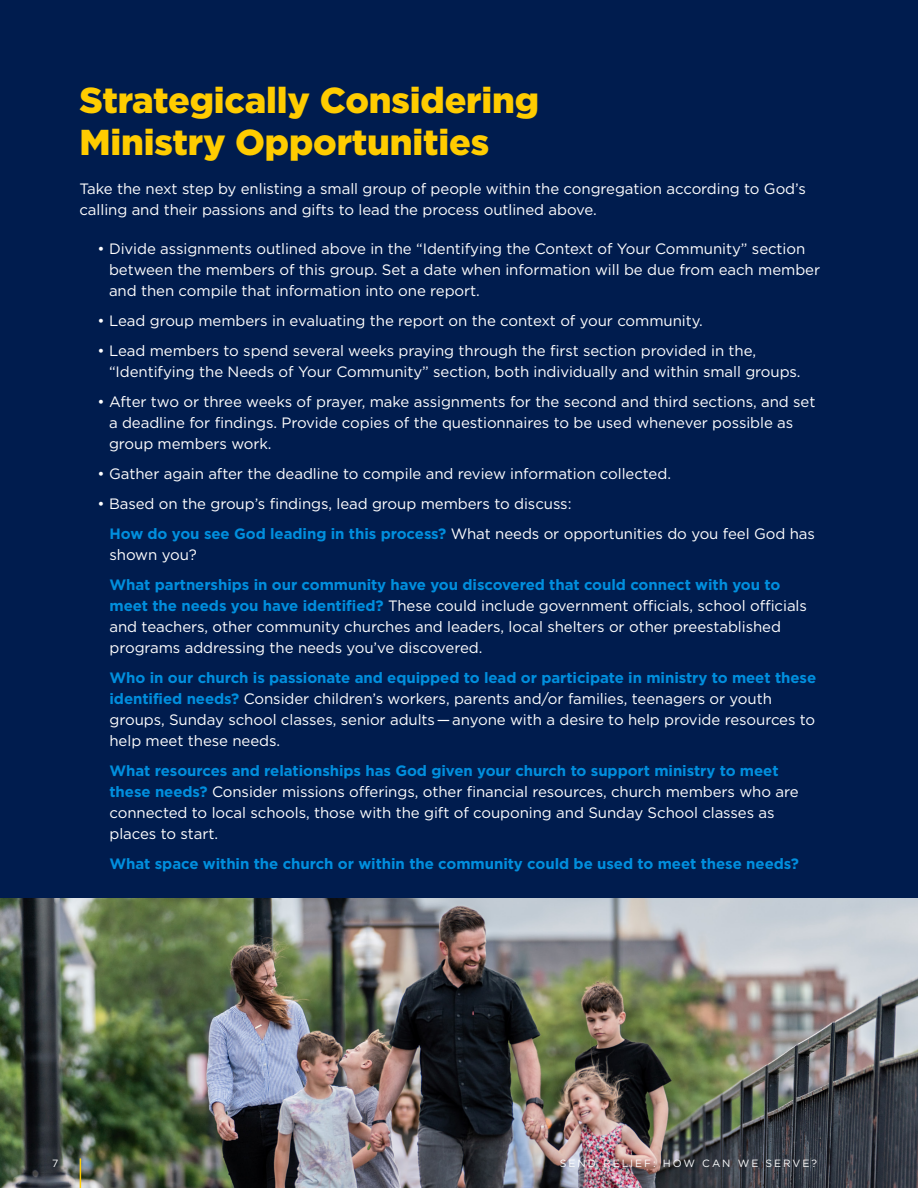
<style>
.page{position:relative;width:918px;height:1188px;background:#fff}
.page>*{position:absolute;margin:0;border:0;box-sizing:border-box;transform-origin:0 0}
.Subhead{font:900 36px/42px "Gotham";letter-spacing:-.005em;color:#fc0}
.sub_bulleted_list{font:15px/21px "Gotham";letter-spacing:-.005em;color:#fff}
.Bulleted_List{font:15px/21px "Gotham";letter-spacing:-.005em;color:#fff}
.Body_Copy{font:15px/21px "Gotham";letter-spacing:-.005em;color:#fff}
.sub_bulleted_list-2{font:700 15px "Gotham";letter-spacing:-.005em;color:#008fde}
.t1{font:10.5px "Gotham";letter-spacing:.19em;color:#fff}
.s1{font-weight:700;color:#008fde}
</style>
<div class="page">
<div style="left:0;top:0;width:918px;height:898px;background:#001c4e"></div>
<img style="left:0;top:898px;width:918px;height:290px">
<hr style="left:80px;top:1158px;width:1px;height:30px;background:#fc0">
<p class="Subhead" style="left:80px;top:79px;width:461px">Strategically Considering<br>Ministry Opportunities</p>
<p class="Body_Copy" style="left:80px;top:178px;width:728px">Take the next step by enlisting a small group of people within the congregation according to God’s calling and their passions and gifts to lead the process outlined above.</p>
<p class="Bulleted_List" style="left:109px;top:238px;width:713px;text-indent:-12px">• Divide assignments outlined above in the “Identifying the Context of Your Community” section between the members of this group. Set a date when information will be due from each member and then compile that information into one report.</p>
<p class="Bulleted_List" style="left:98px;top:310px;width:607px">• Lead group members in evaluating the report on the context of your community.</p>
<p class="Bulleted_List" style="left:109px;top:340px;width:693px;text-indent:-12px">• Lead members to spend several weeks praying through the first section provided in the, “Identifying the Needs of Your Community” section, both individually and within small groups.</p>
<p class="Bulleted_List" style="left:109px;top:391px;width:708px;text-indent:-12px">• After two or three weeks of prayer, make assignments for the second and third sections, and set a deadline for findings. Provide copies of the questionnaires to be used whenever possible as group members work.</p>
<p class="Bulleted_List" style="left:98px;top:463px;width:575px">• Gather again after the deadline to compile and review information collected.</p>
<p class="Bulleted_List" style="left:98px;top:493px;width:476px">• Based on the group’s findings, lead group members to discuss:</p>
<p class="sub_bulleted_list" style="left:110px;top:523px;width:707px"><span class="s1">How do you see God leading in this process?</span> What needs or opportunities do you feel God has shown you?</p>
<p class="sub_bulleted_list" style="left:110px;top:574px;width:699px"><span class="s1">What partnerships in our community have you discovered that could connect with you to meet the needs you have identified?</span> These could include government officials, school officials and teachers, other community churches and leaders, local shelters or other preestablished programs addressing the needs you’ve discovered.</p>
<p class="sub_bulleted_list" style="left:110px;top:667px;width:708px"><span class="s1">Who in our church is passionate and equipped to lead or participate in ministry to meet these identified needs?</span> Consider children’s workers, parents and/or families, teenagers or youth groups, Sunday school classes, senior adults — anyone with a desire to help provide resources to help meet these needs.</p>
<p class="sub_bulleted_list" style="left:110px;top:760px;width:691px"><span class="s1">What resources and relationships has God given your church to support ministry to meet these needs?</span> Consider missions offerings, other financial resources, church members who are connected to local schools, those with the gift of couponing and Sunday School classes as places to start.</p>
<p class="sub_bulleted_list-2" style="left:110px;top:855px;width:691px">What space within the church or within the community could be used to meet these needs?</p>
<p class="t1" style="left:52px;top:1156px;width:8px">7</p>
<p class="t1" style="left:560px;top:1156px;width:259px">SEND RELIEF: HOW CAN WE SERVE?</p>
</div>
